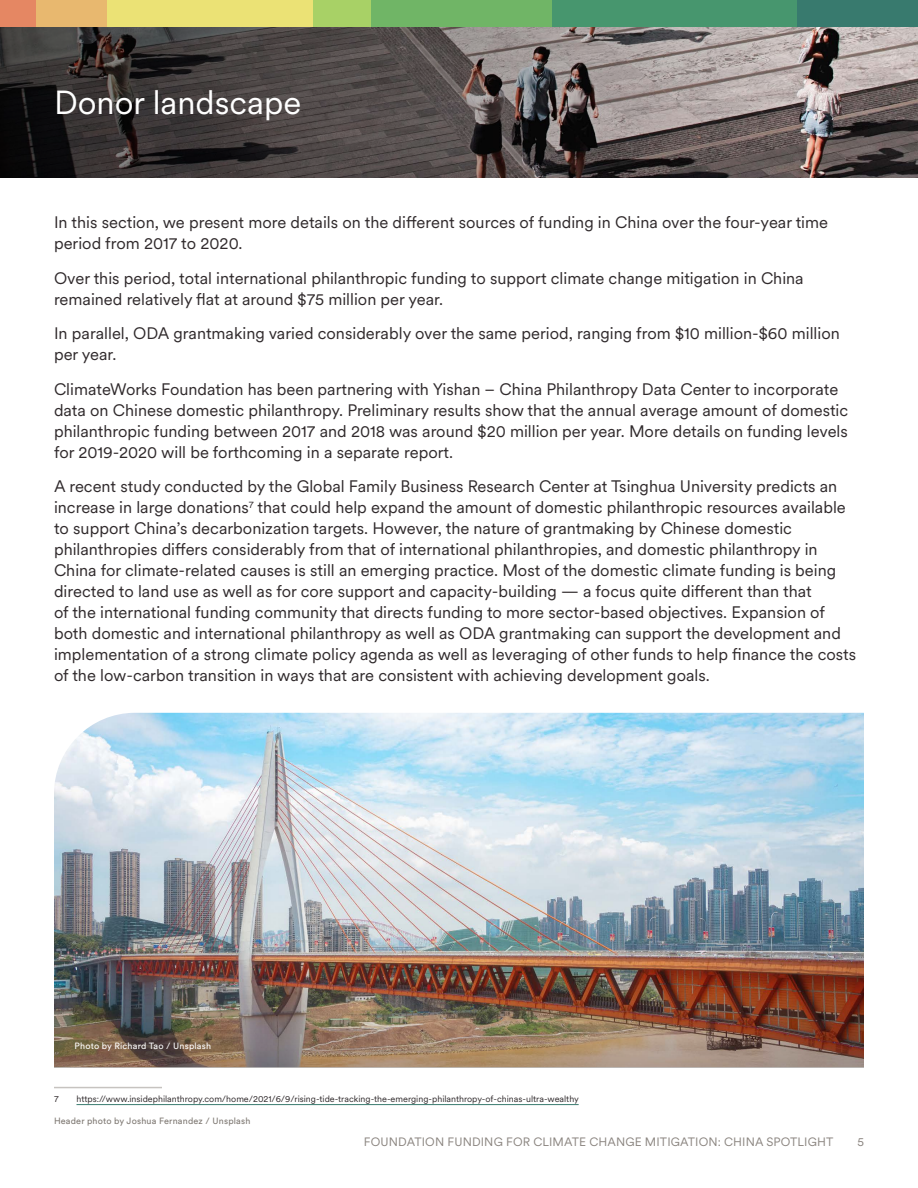
<style>
.page{position:relative;width:918px;height:1188px;background:#fff}
.page>*{position:absolute;margin:0;border:0;box-sizing:border-box;transform-origin:0 0}
.t1{font:33px "Circular XX";color:#fff}
.t2{font:16.5px/21px "Circular XX";color:#302a2c}
.t3{font:12px "Circular XX";letter-spacing:.01em;color:#8b8580}
.t4{font:9px "Circular XX";color:#302a2c}
.t5{font:9px "Circular XX";letter-spacing:.02em;color:#7f7973}
.t6{font:9px "Circular XX";letter-spacing:.02em;color:#fff}
</style>
<div class="page">
<hr style="left:54px;top:1087px;width:108px;height:1px;background:#c6c3c0">
<hr style="left:76px;top:1104px;width:503px;height:1px;background:#387a6e">
<img style="left:815px;top:27px;width:103px;height:150px">
<svg style="left:0;top:27px;width:815px;height:150px;background:#5a5453"></svg>
<img style="left:54px;top:713px;width:810px;height:246px">
<img style="left:54px;top:959px;width:810px;height:108px">
<div style="left:313px;top:0;width:68px;height:27px;background:#a8d166"></div>
<div style="left:371px;top:0;width:254px;height:27px;background:#70b566"></div>
<div style="left:552px;top:0;width:254px;height:27px;background:#47966e"></div>
<div style="left:798px;top:0;width:120px;height:27px;background:#387a6e"></div>
<div style="left:0;top:0;width:36px;height:27px;background:#e58763"></div>
<div style="left:36px;top:0;width:97px;height:27px;background:#e8b86f"></div>
<div style="left:108px;top:0;width:205px;height:27px;background:#ebe275"></div>
<h1 class="t1" style="left:54px;top:80px;width:249px">Donor landscape</h1>
<p class="t2" style="left:54px;top:211px;width:776px">In this section, we present more details on the different sources of funding in China over the four-year time period from 2017 to 2020.</p>
<p class="t2" style="left:54px;top:267px;width:751px">Over this period, total international philanthropic funding to support climate change mitigation in China remained relatively flat at around $75 million per year.</p>
<p class="t2" style="left:54px;top:322px;width:787px">In parallel, ODA grantmaking varied considerably over the same period, ranging from $10 million-$60 million per year.</p>
<p class="t2" style="left:54px;top:378px;width:796px">ClimateWorks Foundation has been partnering with Yishan – China Philanthropy Data Center to incorporate data on Chinese domestic philanthropy. Preliminary results show that the annual average amount of domestic philanthropic funding between 2017 and 2018 was around $20 million per year. More details on funding levels for 2019-2020 will be forthcoming in a separate report.</p>
<p class="t2" style="left:54px;top:475px;width:804px">A recent study conducted by the Global Family Business Research Center at Tsinghua University predicts an increase in large donations<sup>7</sup> that could help expand the amount of domestic philanthropic resources available to support China’s decarbonization targets. However, the nature of grantmaking by Chinese domestic philanthropies differs considerably from that of international philanthropies, and domestic philanthropy in China for climate-related causes is still an emerging practice. Most of the domestic climate funding is being directed to land use as well as for core support and capacity-building — a focus quite different than that<br>of the international funding community that directs funding to more sector-based objectives. Expansion of both domestic and international philanthropy as well as ODA grantmaking can support the development and implementation of a strong climate policy agenda as well as leveraging of other funds to help finance the costs of the low-carbon transition in ways that are consistent with achieving development goals.</p>
<p class="t6" style="left:75px;top:1040px;width:138px">Photo by Richard Tao / Unsplash</p>
<p class="t4" style="left:54px;top:1092px;width:6px">7</p>
<p class="t4" style="left:76px;top:1092px;width:504px">https://www.insidephilanthropy.com/home/2021/6/9/rising-tide-tracking-the-emerging-philanthropy-of-chinas-ultra-wealthy</p>
<p class="t5" style="left:54px;top:1114px;width:198px">Header photo by Joshua Fernandez / Unsplash</p>
<p class="t3" style="left:364px;top:1134px;width:471px">FOUNDATION FUNDING FOR CLIMATE CHANGE MITIGATION: CHINA SPOTLIGHT</p>
<p class="t3" style="left:857px;top:1134px;width:8px">5</p>
</div>
